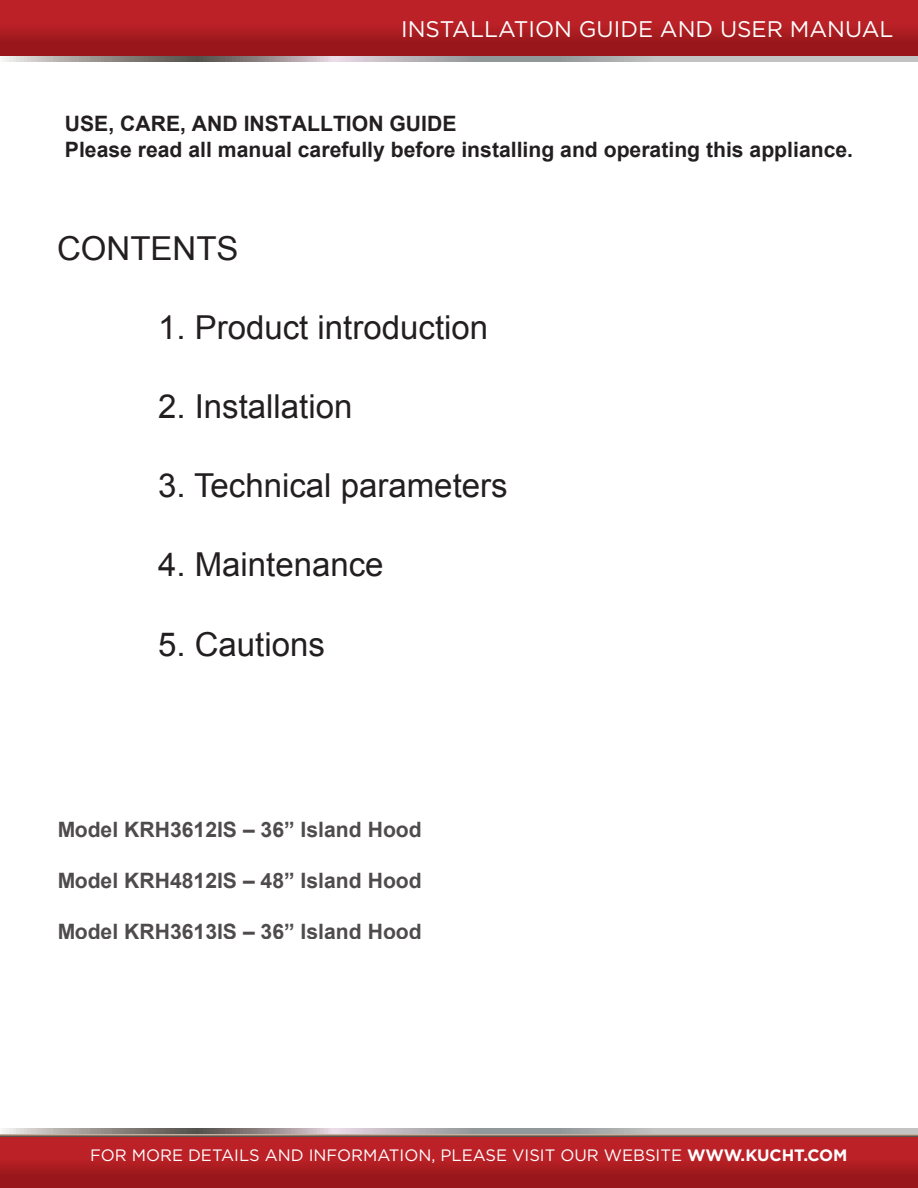
<style>
.page{position:relative;width:918px;height:1188px;background:#fff}
.page>*{position:absolute;margin:0;border:0;box-sizing:border-box;transform-origin:0 0}
.t1{font:33px "Arial";color:#231f20}
.t2{font:22.65px "Gotham";color:#fff}
.t3{font:700 21.15px/25.3px "Arial";color:#231f20}
.t4{font:16.5px "Gotham";color:#fff}
.s1{font-weight:700}
</style>
<div class="page">
<div style="left:0;top:1135px;width:918px;height:53px;background:linear-gradient(to bottom,#c7242b,#951619)"></div>
<svg style="left:0;top:1133px;width:918px;height:3px;background:#ab9b90"></svg>
<svg style="left:2px;top:1128px;width:916px;height:5px;background:#aca9a9"></svg>
<svg style="left:0;top:0;width:918px;height:57px;background:#ad1f24"></svg>
<svg style="left:2px;top:57px;width:916px;height:5px;background:#aca9a9"></svg>
<p class="t2" style="left:401px;top:15px;width:494px">INSTALLATION GUIDE AND USER MANUAL</p>
<p class="t3" style="left:65px;top:112px;width:790px">USE, CARE, AND INSTALLTION GUIDE<br>Please read all manual carefully before installing and operating this appliance.</p>
<h1 class="t1" style="left:57px;top:226px;width:183px">CONTENTS</h1>
<h1 class="t1" style="left:158px;top:306px;width:332px">1. Product introduction</h1>
<h1 class="t1" style="left:158px;top:385px;width:196px">2. Installation</h1>
<h1 class="t1" style="left:158px;top:464px;width:351px">3. Technical parameters</h1>
<h1 class="t1" style="left:158px;top:543px;width:227px">4. Maintenance</h1>
<h1 class="t1" style="left:158px;top:622px;width:168px">5. Cautions</h1>
<p class="t3" style="left:57px;top:817px;width:366px">Model KRH3612IS – 36” Island Hood</p>
<p class="t3" style="left:57px;top:868px;width:366px">Model KRH4812IS – 48” Island Hood</p>
<p class="t3" style="left:57px;top:919px;width:366px">Model KRH3613IS – 36” Island Hood</p>
<p class="t4" style="left:90px;top:1145px;width:759px">FOR MORE DETAILS AND INFORMATION, PLEASE VISIT OUR WEBSITE <span class="s1">WWW.KUCHT.COM</span></p>
</div>
